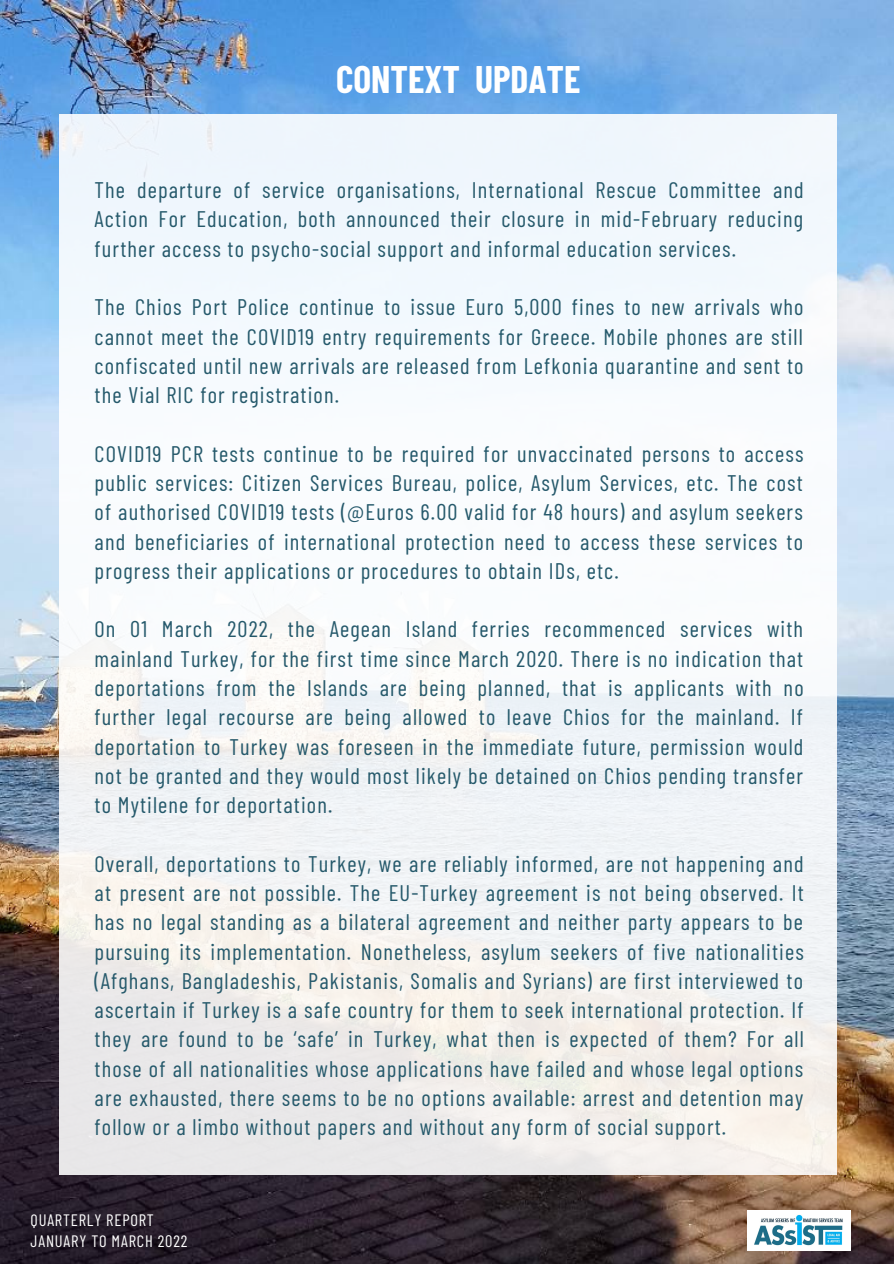
<style>
.page{position:relative;width:894px;height:1264px;background:#fff}
.page>*{position:absolute;margin:0;border:0;box-sizing:border-box;transform-origin:0 0}
.t1{font:700 37.5px "Barlow Condensed";color:#fff}
.t2{font:22.5px/29.2px "Barlow Condensed";letter-spacing:.05em;color:#25596b;text-align:justify}
.t3{font:16.5px "Barlow Condensed";letter-spacing:.05em;color:#fff}
</style>
<div class="page">
<img style="left:0;top:0;width:893px;height:1263px">
<img style="left:747px;top:1210px;width:102px;height:40px">
<div style="left:59px;top:115px;width:777px;height:1059px;background:linear-gradient(to bottom,#f5fdff,#f1eeeb)"></div>
<p class="t1" style="left:336px;top:56px;width:246px">CONTEXT UPDATE</p>
<p class="t2" style="left:94px;top:174px;width:710px">The departure of service organisations, International Rescue Committee and Action For Education, both announced their closure in mid-February reducing further access to psycho-social support and informal education services.</p>
<p class="t2" style="left:94px;top:291px;width:710px">The Chios Port Police continue to issue Euro 5,000 fines to new arrivals who cannot meet the COVID19 entry requirements for Greece. Mobile phones are still confiscated until new arrivals are released from Lefkonia quarantine and sent to the Vial RIC for registration.</p>
<p class="t2" style="left:94px;top:438px;width:710px">COVID19 PCR tests continue to be required for unvaccinated persons to access public services: Citizen Services Bureau, police, Asylum Services, etc. The cost of authorised COVID19 tests (@Euros 6.00 valid for 48 hours) and asylum seekers and beneficiaries of international protection need to access these services to progress their applications or procedures to obtain IDs, etc.</p>
<p class="t2" style="left:94px;top:613px;width:710px">On 01 March 2022, the Aegean Island ferries recommenced services with mainland Turkey, for the first time since March 2020. There is no indication that deportations from the Islands are being planned, that is applicants with no further legal recourse are being allowed to leave Chios for the mainland. If deportation to Turkey was foreseen in the immediate future, permission would not be granted and they would most likely be detained on Chios pending transfer to Mytilene for deportation.</p>
<p class="t2" style="left:94px;top:848px;width:710px">Overall, deportations to Turkey, we are reliably informed, are not happening and at present are not possible. The EU-Turkey agreement is not being observed. It has no legal standing as a bilateral agreement and neither party appears to be pursuing its implementation. Nonetheless, asylum seekers of five nationalities (Afghans, Bangladeshis, Pakistanis, Somalis and Syrians) are first interviewed to ascertain if Turkey is a safe country for them to seek international protection. If they are found to be ‘safe’ in Turkey, what then is expected of them? For all those of all nationalities whose applications have failed and whose legal options are exhausted, there seems to be no options available: arrest and detention may follow or a limbo without papers and without any form of social support.</p>
<p class="t3" style="left:31px;top:1209px;width:125px">QUARTERLY REPORT</p>
<p class="t3" style="left:31px;top:1230px;width:158px">JANUARY TO MARCH 2022</p>
</div>
